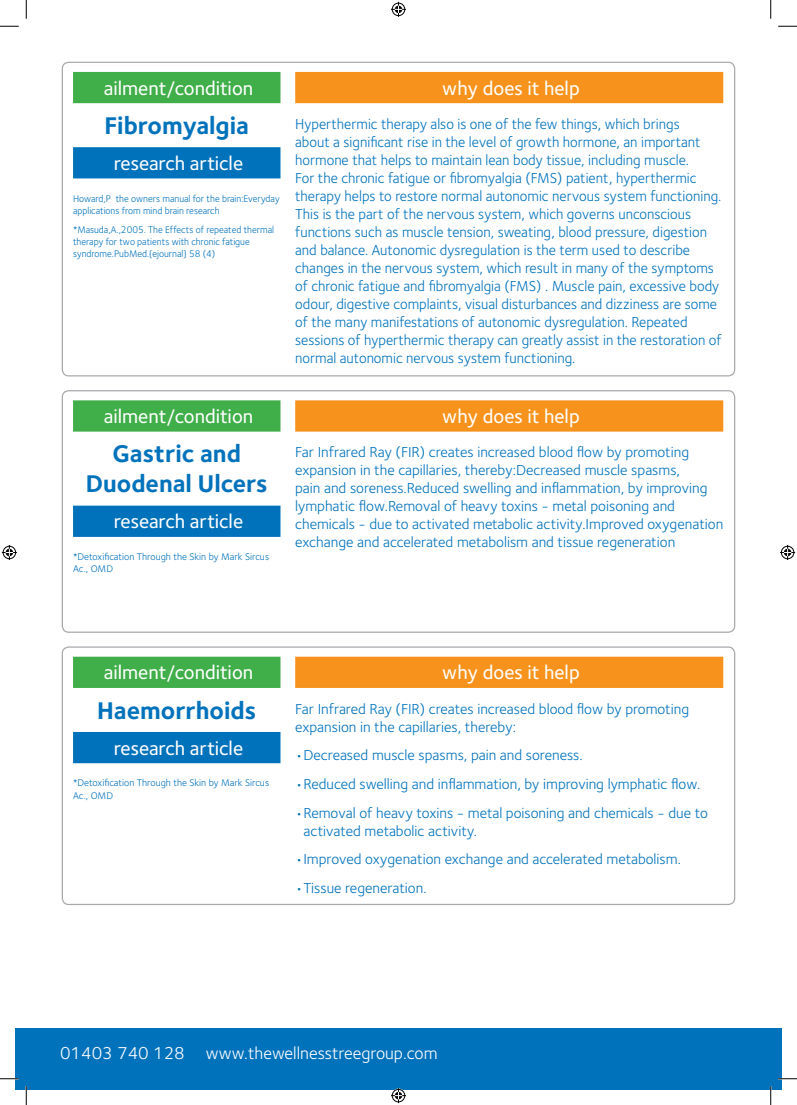
<style>
.page{position:relative;width:797px;height:1105px;background:#fff}
.page>*{position:absolute;margin:0;border:0;box-sizing:border-box;transform-origin:0 0}
.t1{font:700 25px/30px "Foundry Sterling";color:#0072bc;text-align:center}
.t2{font:500 20px "Foundry Sterling";color:#fff}
.t3{font:17.5px "Foundry Sterling";color:#fff}
.t4{font:15px/18px "Foundry Sterling";color:#0072bc}
.t5{font:10px/12px "Foundry Sterling";color:#0072bc;scale:.96 1}
.t6{font:10px/12px "Foundry Sterling";color:#0072bc}
.s1{font-size:17.75px}
</style>
<div class="page">
<div style="left:16px;top:1028px;width:754px;height:61px;background:#0072bc"></div>
<div style="left:770px;top:1028px;width:11px;height:61px;background:#0072bc"></div>
<div style="left:73px;top:72px;width:207px;height:31px;background:#40ae49"></div>
<div style="left:73px;top:147px;width:207px;height:31px;background:#0072bc"></div>
<div style="left:295px;top:72px;width:428px;height:31px;background:#f7931d"></div>
<div style="left:73px;top:400px;width:207px;height:32px;background:#40ae49"></div>
<div style="left:73px;top:506px;width:207px;height:31px;background:#0072bc"></div>
<div style="left:295px;top:400px;width:428px;height:32px;background:#f7931d"></div>
<div style="left:62px;top:390px;width:673px;height:243px;border:1px solid #a8a9ad;border-radius:6px"></div>
<div style="left:73px;top:657px;width:207px;height:31px;background:#40ae49"></div>
<div style="left:73px;top:732px;width:207px;height:31px;background:#0072bc"></div>
<div style="left:295px;top:657px;width:428px;height:31px;background:#f7931d"></div>
<div style="left:62px;top:646px;width:673px;height:259px;border:1px solid #a8a9ad;border-radius:6px"></div>
<svg style="left:0;top:25px;width:19px;height:2px"></svg>
<svg style="left:778px;top:25px;width:19px;height:2px"></svg>
<svg style="left:0;top:1078px;width:19px;height:1px"></svg>
<svg style="left:778px;top:1078px;width:19px;height:1px"></svg>
<svg style="left:25px;top:0;width:2px;height:19px"></svg>
<svg style="left:25px;top:1086px;width:2px;height:19px"></svg>
<svg style="left:770px;top:0;width:1px;height:19px"></svg>
<svg style="left:770px;top:1086px;width:1px;height:19px"></svg>
<svg style="left:391px;top:2px;width:15px;height:15px"></svg>
<svg style="left:391px;top:1088px;width:15px;height:15px"></svg>
<svg style="left:2px;top:545px;width:15px;height:15px"></svg>
<svg style="left:780px;top:545px;width:15px;height:15px"></svg>
<h2 class="t2" style="left:104px;top:76px;width:151px">ailment/condition</h2>
<h1 class="t1" style="left:104px;top:110px;width:146px">Fibromyalgia</h1>
<h2 class="t2" style="left:114px;top:152px;width:131px">research article</h2>
<p class="t5" style="left:73px;top:192px;width:217px">Howard,P the owners manual for the brain:Everyday applications from mind brain research</p>
<p class="t5" style="left:73px;top:223px;width:211px">*Masuda,A.,2005. The Effects of repeated thermal therapy for two patients with chronic fatigue syndrome.PubMed.{ejournal} 58 (4)</p>
<h2 class="t2" style="left:442px;top:76px;width:139px">why does it help</h2>
<p class="t4" style="left:295px;top:115px;width:428px">Hyperthermic therapy also is one of the few things, which brings<br>about a significant rise in the level of growth hormone, an important hormone that helps to maintain lean body tissue, including muscle.<br>For the chronic fatigue or fibromyalgia (FMS) patient, hyperthermic therapy helps to restore normal autonomic nervous system functioning.<br>This is the part of the nervous system, which governs unconscious functions such as muscle tension, sweating, blood pressure, digestion and balance. Autonomic dysregulation is the term used to describe changes in the nervous system, which result in many of the symptoms of chronic fatigue and fibromyalgia (FMS) . Muscle pain, excessive body odour, digestive complaints, visual disturbances and dizziness are some of the many manifestations of autonomic dysregulation. Repeated sessions of hyperthermic therapy can greatly assist in the restoration of normal autonomic nervous system functioning.</p>
<h2 class="t2" style="left:104px;top:405px;width:151px">ailment/condition</h2>
<h1 class="t1" style="left:86px;top:438px;width:184px">Gastric and<br>Duodenal Ulcers</h1>
<h2 class="t2" style="left:114px;top:510px;width:131px">research article</h2>
<p class="t6" style="left:73px;top:551px;width:198px">*Detoxification Through the Skin by Mark Sircus<br>Ac., OMD</p>
<h2 class="t2" style="left:442px;top:405px;width:139px">why does it help</h2>
<p class="t4" style="left:295px;top:443px;width:429px">Far Infrared Ray (FIR) creates increased blood flow by promoting expansion in the capillaries, thereby:Decreased muscle spasms,<br>pain and soreness.Reduced swelling and inflammation, by improving lymphatic flow.Removal of heavy toxins - metal poisoning and chemicals - due to activated metabolic activity.Improved oxygenation exchange and accelerated metabolism and tissue regeneration</p>
<h2 class="t2" style="left:104px;top:661px;width:151px">ailment/condition</h2>
<h1 class="t1" style="left:97px;top:695px;width:161px">Haemorrhoids</h1>
<h2 class="t2" style="left:114px;top:736px;width:131px">research article</h2>
<p class="t6" style="left:73px;top:777px;width:198px">*Detoxification Through the Skin by Mark Sircus<br>Ac., OMD</p>
<h2 class="t2" style="left:442px;top:661px;width:139px">why does it help</h2>
<p class="t4" style="left:295px;top:699px;width:395px">Far Infrared Ray (FIR) creates increased blood flow by promoting expansion in the capillaries, thereby:</p>
<p class="t4" style="left:295px;top:746px;width:289px">•Decreased muscle spasms, pain and soreness.</p>
<p class="t4" style="left:295px;top:775px;width:407px">•Reduced swelling and inflammation, by improving lymphatic flow.</p>
<p class="t4" style="left:303px;top:803px;width:406px;text-indent:-8px">•Removal of heavy toxins - metal poisoning and chemicals - due to activated metabolic activity.</p>
<p class="t4" style="left:295px;top:850px;width:387px">•Improved oxygenation exchange and accelerated metabolism.</p>
<p class="t4" style="left:295px;top:879px;width:133px">•Tissue regeneration.</p>
<p class="t3" style="left:60px;top:1043px;width:379px"><span class="s1">01403 740 128</span> www.thewellnesstreegroup.com</p>
</div>
